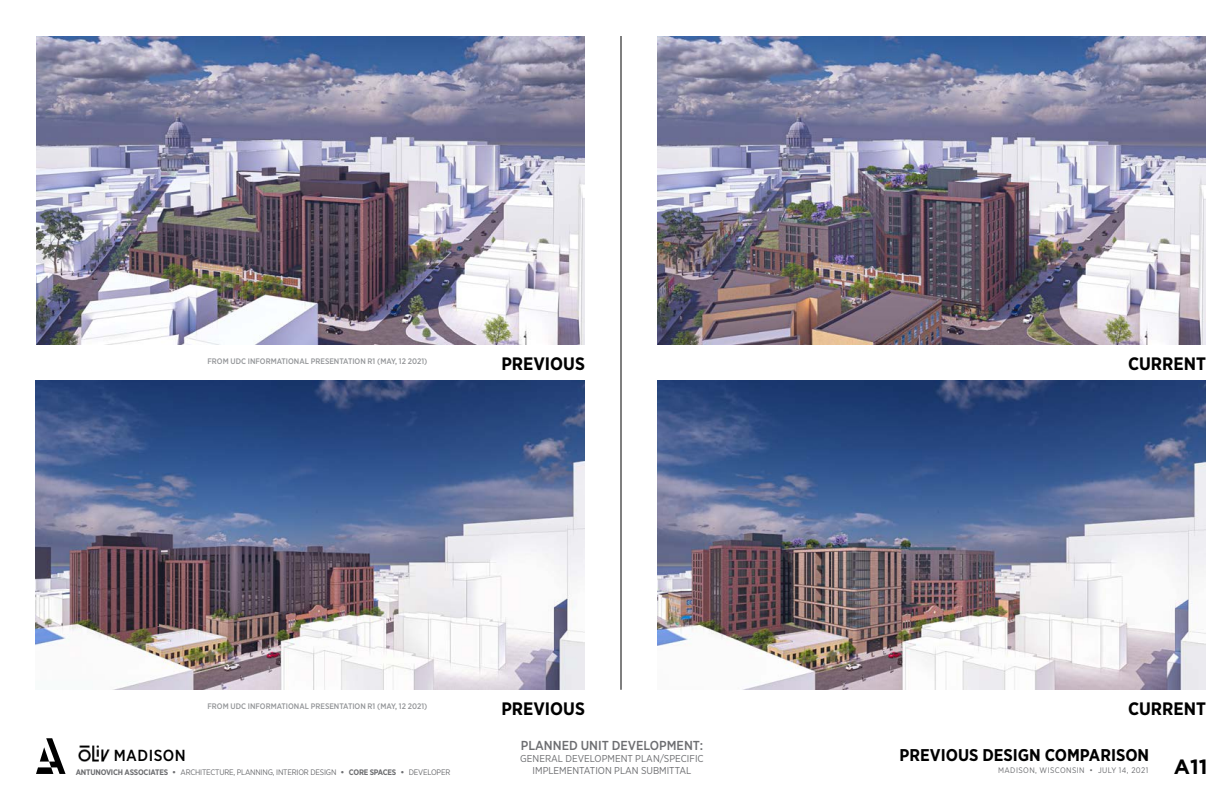
<style>
.page{position:relative;width:1224px;height:792px;background:#fff}
.page>*{position:absolute;margin:0;border:0;box-sizing:border-box;transform-origin:0 0}
.t1{font:700 20.6px "Gotham";color:#000}
.t2{font:700 18px "Gotham Narrow";color:#000}
.t3{font:700 17px "Gotham Narrow";color:#000}
.t4{font:500 16px "Gotham Narrow";letter-spacing:.03em;color:#000}
.t5{font:500 13px "Gotham Narrow";color:#6d6e71}
.t6{font:10px/12px "Gotham Narrow";color:#6d6e71;text-align:center}
.t7{font:500 8px "Gotham Narrow";color:#939598}
.t8{font:8px "Gotham Narrow";letter-spacing:-.025em;color:#6d6e71}
.t9{font:8px "Gotham Narrow";letter-spacing:.05em;color:#6d6e71}
.s1{font-weight:700}
.s2{font-family:"Gotham";font-weight:700}
</style>
<div class="page">
<svg style="left:36px;top:738px;width:30px;height:36px"></svg>
<img style="left:79px;top:745px;width:30px;height:17px">
<hr style="left:620px;top:36px;width:2px;height:654px;background:#000">
<img style="left:36px;top:36px;width:549px;height:309px">
<img style="left:657px;top:36px;width:549px;height:309px">
<img style="left:36px;top:381px;width:549px;height:309px">
<img style="left:657px;top:381px;width:549px;height:309px">
<p class="t7" style="left:208px;top:356px;width:221px">FROM UDC INFORMATIONAL PRESENTATION R1 (MAY, 12 2021)</p>
<h2 class="t2" style="left:501px;top:352px;width:85px">PREVIOUS</h2>
<p class="t7" style="left:208px;top:701px;width:221px">FROM UDC INFORMATIONAL PRESENTATION R1 (MAY, 12 2021)</p>
<h2 class="t2" style="left:501px;top:697px;width:85px">PREVIOUS</h2>
<h2 class="t2" style="left:1128px;top:352px;width:79px">CURRENT</h2>
<h2 class="t2" style="left:1128px;top:697px;width:79px">CURRENT</h2>
<h3 class="t5" style="left:521px;top:737px;width:184px">PLANNED UNIT DEVELOPMENT:</h3>
<p class="t6" style="left:520px;top:752px;width:185px">GENERAL DEVELOPMENT PLAN/SPECIFIC<br>IMPLEMENTATION PLAN SUBMITTAL</p>
<h3 class="t3" style="left:900px;top:744px;width:251px">PREVIOUS DESIGN COMPARISON</h3>
<h3 class="t4" style="left:114px;top:745px;width:74px">MADISON</h3>
<p class="t8" style="left:76px;top:767px;width:376px"><span class="s1">ANTUNOVICH ASSOCIATES</span> <span class="s2">•</span> ARCHITECTURE, PLANNING, INTERIOR DESIGN <span class="s2">•</span> <span class="s1">CORE SPACES</span> <span class="s2">•</span> DEVELOPER</p>
<p class="t9" style="left:998px;top:766px;width:152px">MADISON, WISCONSIN • JULY 14, 2021</p>
<h1 class="t1" style="left:1174px;top:753px;width:35px">A11</h1>
</div>
